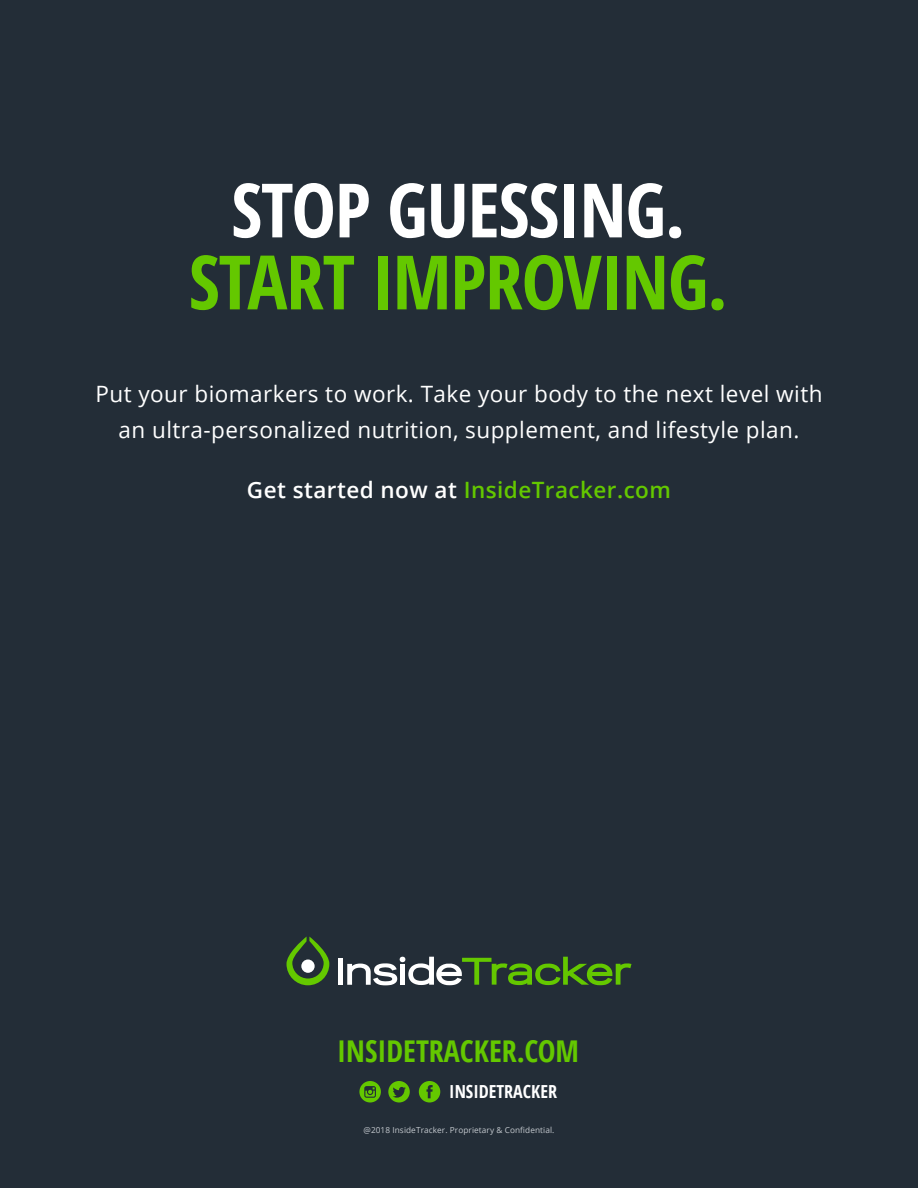
<style>
.page{position:relative;width:918px;height:1188px;background:#232d37}
.page>*{position:absolute;margin:0;border:0;box-sizing:border-box;transform-origin:0 0}
.t1{font:700 condensed 75px "Open Sans";letter-spacing:-.015em;color:#64c800}
.t2{font:700 condensed 75px "Open Sans";letter-spacing:-.015em;color:#fff}
.t3{font:700 condensed 30px "Open Sans";color:#64c800}
.t4{font:22.5px/36px "Open Sans";letter-spacing:.02em;color:#fff;text-align:center}
.t5{font:600 22.5px "Open Sans";letter-spacing:.02em;color:#64c800}
.t6{font:700 condensed 18px "Open Sans";color:#fff}
.t7{font:8.25px "Open Sans";letter-spacing:.01em;color:#c3c8cd}
.s1{color:#fff}
</style>
<div class="page">
<svg style="left:359px;top:1081px;width:22px;height:22px"></svg>
<svg style="left:388px;top:1081px;width:22px;height:21px"></svg>
<svg style="left:419px;top:1081px;width:21px;height:21px"></svg>
<div style="left:338px;top:958px;width:5px;height:27px;background:#fff"></div>
<svg style="left:347px;top:957px;width:285px;height:28px"></svg>
<svg style="left:286px;top:937px;width:43px;height:48px"></svg>
<h1 class="t2" style="left:231px;top:158px;width:456px">STOP GUESSING.</h1>
<h1 class="t1" style="left:189px;top:230px;width:540px">START IMPROVING.</h1>
<p class="t4" style="left:95px;top:375px;width:729px">Put your biomarkers to work. Take your body to the next level with an ultra-personalized nutrition, supplement, and lifestyle plan.</p>
<p class="t5" style="left:247px;top:474px;width:426px"><span class="s1">Get started now at</span> InsideTracker.com</p>
<h2 class="t3" style="left:337px;top:1030px;width:243px">INSIDETRACKER.COM</h2>
<p class="t6" style="left:449px;top:1079px;width:109px">INSIDETRACKER</p>
<p class="t7" style="left:364px;top:1124px;width:192px">@2018 InsideTracker. Proprietary &amp; Confidential.</p>
</div>
